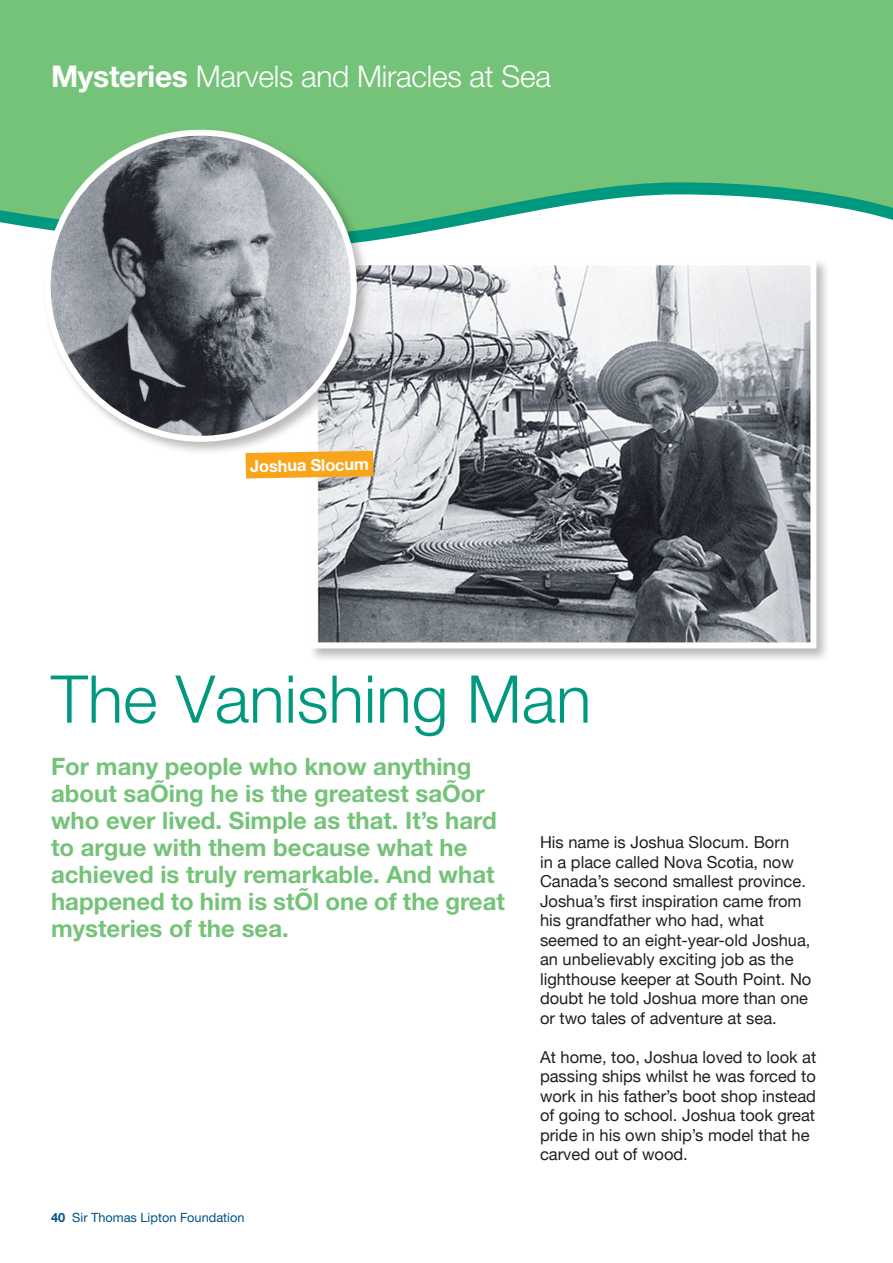
<style>
.page{position:relative;width:893px;height:1263px;background:#fff}
.page>*{position:absolute;margin:0;border:0;box-sizing:border-box;transform-origin:0 0}
.t1{font:300 66px "Helvetica Neue";color:#00997f}
.t2{font:300 30px "Helvetica Neue";letter-spacing:-.01em;color:#fff}
.t3{font:700 24px/27px "Helvetica Neue";color:#74c379}
.t4{font:16.5px/19.5px "Helvetica Neue";color:#231f20}
.t5{font:700 16.5px "Helvetica Neue";color:#fff}
.t6{font:12.75px "Helvetica Neue";color:#015381}
.s1{font-weight:700}
</style>
<div class="page">
<svg style="left:0;top:0;width:893px;height:236px;background:#7bc684"></svg>
<div style="left:308px;top:257px;width:522px;height:406px;background:#231f20;opacity:.3"></div>
<img style="left:317px;top:266px;width:492px;height:375px">
<div style="left:310px;top:259px;width:506px;height:389px;border:6px solid #fff"></div>
<div style="left:42px;top:127px;width:329px;height:329px;background:#231f20;opacity:.3"></div>
<img style="left:48px;top:133px;width:306px;height:306px;border-radius:153px">
<svg style="left:246px;top:451px;width:128px;height:27px;background:#f7a827"></svg>
<h2 class="t2" style="left:51px;top:58px;width:501px"><span class="s1">Mysteries</span> Marvels and Miracles at Sea</h2>
<p class="t5" style="left:250px;top:456px;width:121px;rotate:-1deg">Joshua Slocum</p>
<h1 class="t1" style="left:51px;top:659px;width:542px">The Vanishing Man</h1>
<p class="t3" style="left:51px;top:752px;width:455px">For many people who know anything about sailing he is the greatest sailor who ever lived. Simple as that. It’s hard to argue with them because what he achieved is truly remarkable. And what happened to him is still one of the great mysteries of the sea.</p>
<p class="t4" style="left:540px;top:833px;width:273px">His name is Joshua Slocum. Born<br>in a place called Nova Scotia, now Canada’s second smallest province.<br>Joshua’s first inspiration came from his grandfather who had, what seemed to an eight-year-old Joshua, an unbelievably exciting job as the lighthouse keeper at South Point. No doubt he told Joshua more than one or two tales of adventure at sea.</p>
<p class="t4" style="left:540px;top:1048px;width:278px">At home, too, Joshua loved to look at passing ships whilst he was forced to work in his father’s boot shop instead of going to school. Joshua took great pride in his own ship’s model that he carved out of wood.</p>
<p class="t6" style="left:51px;top:1210px;width:195px"><span class="s1">40</span> Sir Thomas Lipton Foundation</p>
</div>
